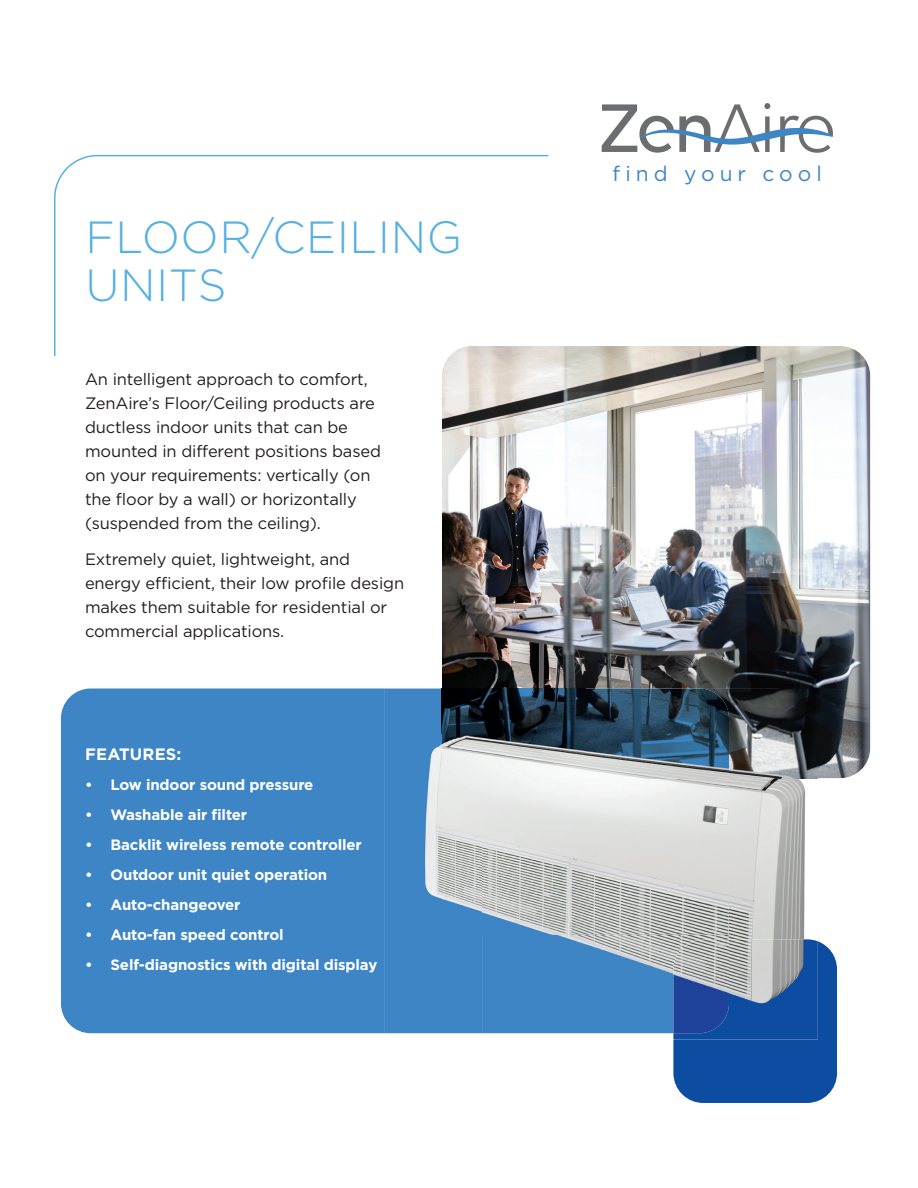
<style>
.page{position:relative;width:918px;height:1188px;background:#fff}
.page>*{position:absolute;margin:0;border:0;box-sizing:border-box;transform-origin:0 0}
.t1{font:300 45px/48px "Gotham Pro";letter-spacing:.01em;color:#57b0e2}
.t2{font:21px "Gotham Pro";letter-spacing:.24em;color:#3e85c5}
.t3{font:16.5px/24px "Gotham Pro";letter-spacing:-.01em;color:#231f20}
.t4{font:700 16.5px "Gotham Pro";letter-spacing:.01em;color:#fff}
.t5{font:700 15px "Gotham Pro";letter-spacing:-.01em;color:#fff}
</style>
<div class="page">
<svg style="left:602px;top:103px;width:231px;height:50px"></svg>
<img style="left:442px;top:346px;width:428px;height:432px">
<svg style="left:54px;top:154px;width:496px;height:203px"></svg>
<div style="left:673px;top:941px;width:164px;height:162px;background:#0d4da1"></div>
<div style="left:61px;top:688px;width:381px;height:345px;background:#3e85c5"></div>
<img style="left:442px;top:688px;width:262px;height:1px">
<img style="left:729px;top:778px;width:89px;height:161px">
<img style="left:384px;top:1033px;width:289px;height:1px">
<img style="left:729px;top:689px;width:89px;height:89px">
<img style="left:673px;top:939px;width:145px;height:101px">
<img style="left:384px;top:689px;width:98px;height:344px">
<img style="left:482px;top:778px;width:247px;height:157px">
<img style="left:482px;top:935px;width:198px;height:98px">
<img style="left:680px;top:935px;width:49px;height:4px">
<img style="left:442px;top:689px;width:287px;height:89px">
<img style="left:673px;top:939px;width:56px;height:94px">
<h1 class="t1" style="left:85px;top:214px;width:378px">FLOOR/CEILING<br>UNITS</h1>
<p class="t3" style="left:85px;top:367px;width:297px">An intelligent approach to comfort, ZenAire’s Floor/Ceiling products are ductless indoor units that can be mounted in different positions based on your requirements: vertically (on the floor by a wall) or horizontally (suspended from the ceiling).</p>
<p class="t3" style="left:85px;top:547px;width:321px">Extremely quiet, lightweight, and energy efficient, their low profile design makes them suitable for residential or commercial applications.</p>
<p class="t4" style="left:85px;top:745px;width:98px">FEATURES:</p>
<p class="t5" style="left:85px;top:776px;width:230px">• Low indoor sound pressure</p>
<p class="t5" style="left:85px;top:806px;width:164px">• Washable air filter</p>
<p class="t5" style="left:85px;top:836px;width:278px">• Backlit wireless remote controller</p>
<p class="t5" style="left:85px;top:866px;width:244px">• Outdoor unit quiet operation</p>
<p class="t5" style="left:85px;top:896px;width:157px">• Auto-changeover</p>
<p class="t5" style="left:85px;top:926px;width:200px">• Auto-fan speed control</p>
<p class="t5" style="left:85px;top:956px;width:294px">• Self-diagnostics with digital display</p>
<p class="t2" style="left:613px;top:162px;width:211px">find your cool</p>
</div>
